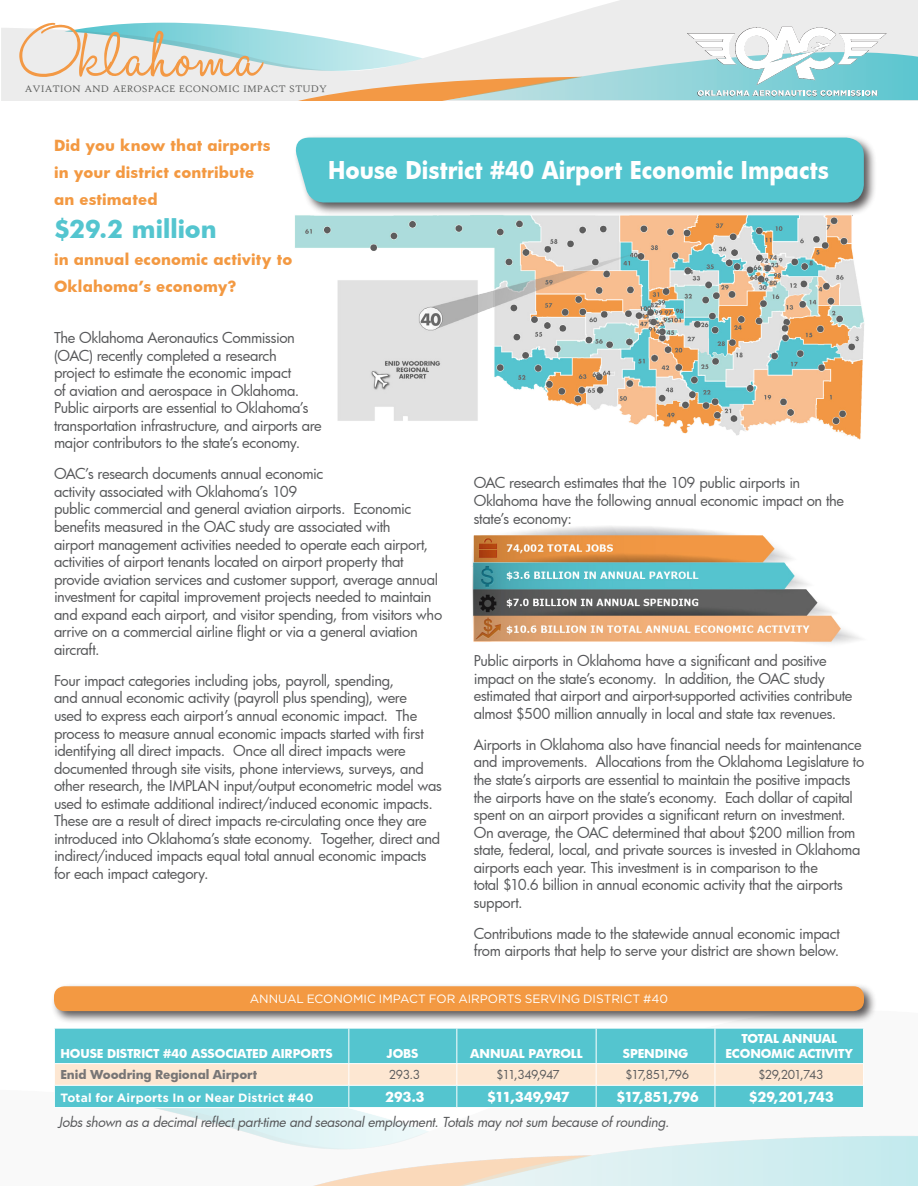
<style>
.page{position:relative;width:918px;height:1188px;background:#fff}
.page>*{position:absolute;margin:0;border:0;box-sizing:border-box;transform-origin:0 0}
.t1{font:82.5px "Halo Handletter";letter-spacing:.01em;color:#f39945}
.Heading-District{font:700 24px "Futura";letter-spacing:.005em;color:#fff;scale:.9 1}
.Caption{font:700 24px "Futura";color:#54c5cf}
.Caption-2{font:700 15px/27px "Futura";letter-spacing:.01em;color:#f39942}
.Body{font:14.7px/17.5px "Futura";letter-spacing:-.025em;color:#57585a}
.Italic{font:italic 13.5px "Futura";letter-spacing:-.02em;color:#57585a}
.Table_Text-centered2{font:700 13.5px "Futura";letter-spacing:-.045em;color:#fff}
.Table_Head{font:700 12px/14.4px "Futura";letter-spacing:-.005em;color:#fff;text-align:center}
.Table_Name{font:12px "Gotham";color:#fff}
.Table_Text-centered{font:12px "Futura";letter-spacing:-.055em;color:#57585a}
.Table_Subhead2{font:700 12px "Gotham";letter-spacing:.02em;color:#fff}
.Table_Subhead{font:700 12px "Futura";letter-spacing:-.005em;color:#787676}
.t2{font:10.2px "High Tower Text";color:#5e5f5e}
</style>
<div class="page">
<svg style="left:1px;top:0;width:917px;height:100px"></svg>
<svg style="left:64px;top:23px;width:854px;height:77px;background:#d0e2e1"></svg>
<img style="left:154px;top:1108px;width:764px;height:78px">
<img style="left:295px;top:216px;width:569px;height:224px">
<div style="left:293px;top:134px;width:584px;height:82px;background:#231f20;opacity:.75"></div>
<div style="left:293px;top:138px;width:571px;height:65px;background:#54c5cf"></div>
<svg style="left:54px;top:1028px;width:810px;height:79px;background:#89d1d2"></svg>
<div style="left:51px;top:983px;width:826px;height:41px;background:#231f20;opacity:.75"></div>
<div style="left:54px;top:986px;width:810px;height:25px;background:#f39942;border-radius:10px"></div>
<img style="left:472px;top:526px;width:389px;height:118px">
<h1 class="t1" style="left:20px;top:10px;width:242px">Oklahoma</h1>
<p class="t2" style="left:25px;top:83px;width:303px">AVIATION AND AEROSPACE ECONOMIC IMPACT STUDY</p>
<p class="Caption-2" style="left:54px;top:131px;width:218px">Did you know that airports in your district contribute an estimated</p>
<p class="Caption" style="left:54px;top:212px;width:164px">$29.2 million</p>
<p class="Caption-2" style="left:54px;top:245px;width:240px">in annual economic activity to<br>Oklahoma’s economy?</p>
<p class="Body" style="left:54px;top:329px;width:269px">The Oklahoma Aeronautics Commission (OAC) recently completed a research<br>project to estimate the economic impact<br>of aviation and aerospace in Oklahoma.<br>Public airports are essential to Oklahoma’s transportation infrastructure, and airports are major contributors to the state’s economy.</p>
<p class="Body" style="left:54px;top:465px;width:390px">OAC’s research documents annual economic<br>activity associated with Oklahoma’s 109<br>public commercial and general aviation airports. Economic benefits measured in the OAC study are associated with<br>airport management activities needed to operate each airport, activities of airport tenants located on airport property that provide aviation services and customer support, average annual investment for capital improvement projects needed to maintain and expand each airport, and visitor spending, from visitors who arrive on a commercial airline flight or via a general aviation aircraft.</p>
<p class="Body" style="left:54px;top:671px;width:390px">Four impact categories including jobs, payroll, spending,<br>and annual economic activity (payroll plus spending), were<br>used to express each airport’s annual economic impact. The process to measure annual economic impacts started with first identifying all direct impacts. Once all direct impacts were documented through site visits, phone interviews, surveys, and other research, the IMPLAN input/output econometric model was used to estimate additional indirect/induced economic impacts.<br>These are a result of direct impacts re-circulating once they are introduced into Oklahoma’s state economy. Together, direct and indirect/induced impacts equal total annual economic impacts for each impact category.</p>
<p class="Heading-District" style="left:328px;top:153px;width:558px">House District #40 Airport Economic Impacts</p>
<p class="Body" style="left:474px;top:474px;width:372px">OAC research estimates that the 109 public airports in<br>Oklahoma have the following annual economic impact on the state’s economy:</p>
<p class="Body" style="left:474px;top:652px;width:380px">Public airports in Oklahoma have a significant and positive impact on the state’s economy. In addition, the OAC study estimated that airport and airport-supported activities contribute almost $500 million annually in local and state tax revenues.</p>
<p class="Body" style="left:474px;top:735px;width:392px">Airports in Oklahoma also have financial needs for maintenance and improvements. Allocations from the Oklahoma Legislature to the state’s airports are essential to maintain the positive impacts the airports have on the state’s economy. Each dollar of capital spent on an airport provides a significant return on investment.<br>On average, the OAC determined that about $200 million from state, federal, local, and private sources is invested in Oklahoma airports each year. This investment is in comparison to the<br>total $10.6 billion in annual economic activity that the airports support.</p>
<p class="Body" style="left:474px;top:924px;width:368px">Contributions made to the statewide annual economic impact from airports that help to serve your district are shown below.</p>
<p class="Table_Name" style="left:250px;top:991px;width:420px">ANNUAL ECONOMIC IMPACT FOR AIRPORTS SERVING DISTRICT #40</p>
<p class="Table_Head" style="left:60px;top:1046px;width:274px">HOUSE DISTRICT #40 ASSOCIATED AIRPORTS</p>
<p class="Table_Head" style="left:387px;top:1046px;width:33px">JOBS</p>
<p class="Table_Head" style="left:470px;top:1046px;width:114px">ANNUAL PAYROLL</p>
<p class="Table_Head" style="left:623px;top:1046px;width:67px">SPENDING</p>
<p class="Table_Head" style="left:725px;top:1031px;width:129px">TOTAL ANNUAL<br>ECONOMIC ACTIVITY</p>
<p class="Table_Subhead" style="left:60px;top:1066px;width:198px">Enid Woodring Regional Airport</p>
<p class="Table_Text-centered" style="left:389px;top:1067px;width:33px">293.3</p>
<p class="Table_Text-centered" style="left:496px;top:1067px;width:65px">$11,349,947</p>
<p class="Table_Text-centered" style="left:625px;top:1067px;width:65px">$17,851,796</p>
<p class="Table_Text-centered" style="left:759px;top:1067px;width:66px">$29,201,743</p>
<p class="Table_Subhead2" style="left:60px;top:1089px;width:255px">Total for Airports In or Near District #40</p>
<p class="Table_Text-centered2" style="left:385px;top:1087px;width:41px">293.3</p>
<p class="Table_Text-centered2" style="left:487px;top:1087px;width:84px">$11,349,947</p>
<p class="Table_Text-centered2" style="left:616px;top:1087px;width:84px">$17,851,796</p>
<p class="Table_Text-centered2" style="left:749px;top:1087px;width:86px">$29,201,743</p>
<p class="Italic" style="left:58px;top:1113px;width:613px">Jobs shown as a decimal reflect part-time and seasonal employment. Totals may not sum because of rounding.</p>
</div>
